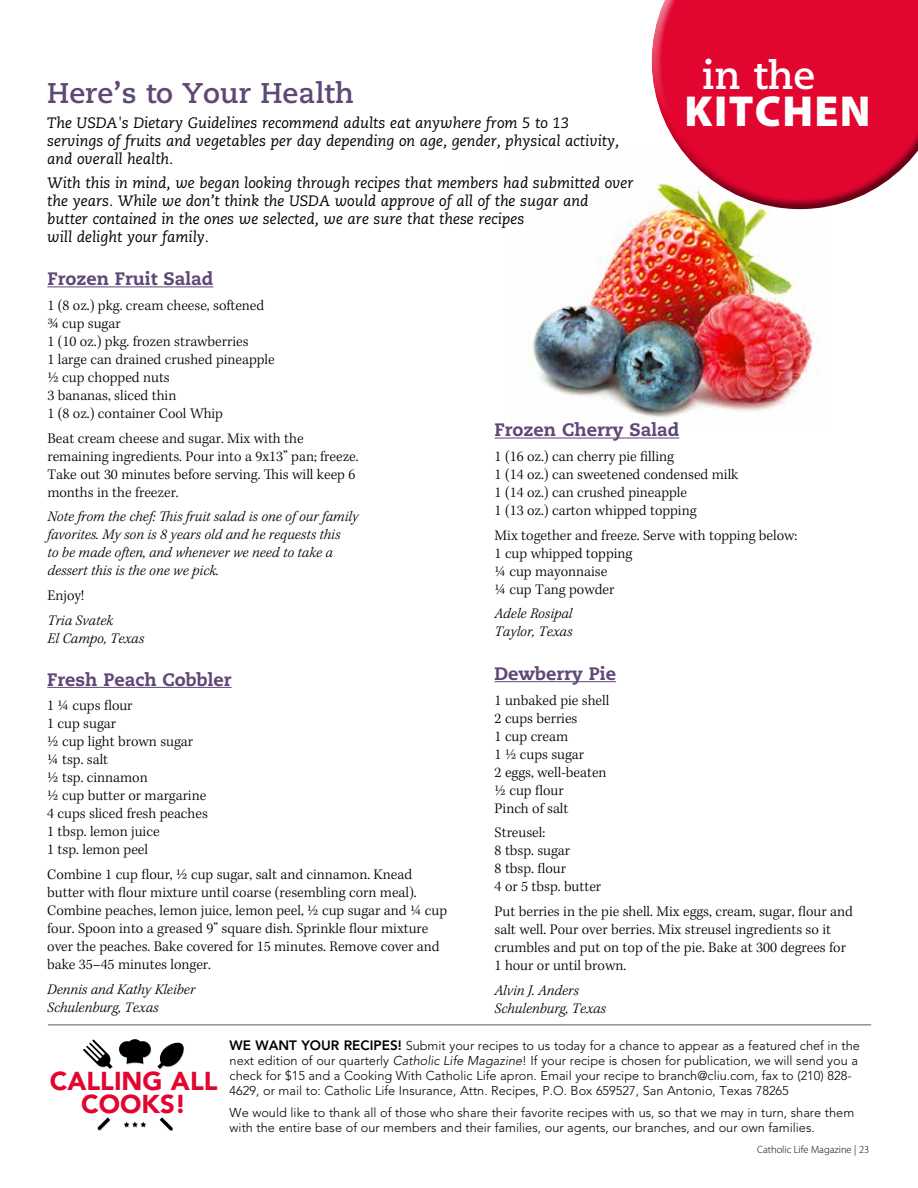
<style>
.page{position:relative;width:918px;height:1188px;background:#fff}
.page>*{position:absolute;margin:0;border:0;box-sizing:border-box;transform-origin:0 0}
.t1{font:900 43.65px "Myriad Pro";letter-spacing:.03em;color:#fff}
.t2{font:700 39px "Caecilia LT Std";color:#fff}
.t3{font:700 28.5px "Caecilia LT Std";color:#5f4776}
.t4{font:900 25.65px/22.6px "Avenir LT Std";color:#e1052f;text-align:center}
.t5{font:800 18px "Caecilia LT Std";color:#5f4776}
.t6{font:300 15px/18px "Kepler Std";color:#000}
.t7{font:italic 15px/18px "Caecilia LT Std";color:#000}
.t8{font:italic 300 15px/18px "Kepler Std";color:#000}
.t9{font:300 12.75px/15px "Avenir LT Std";color:#000}
.t10{font:300 10.5px "Myriad Pro";color:#000}
.s1{font-weight:800;font-size:13.5px}
.s2{font-style:italic}
</style>
<div class="page">
<img style="left:528px;top:186px;width:293px;height:232px">
<hr style="left:47px;top:286px;width:166px;height:1px;background:#5f4776">
<hr style="left:47px;top:687px;width:185px;height:1px;background:#5f4776">
<hr style="left:495px;top:681px;width:121px;height:1px;background:#5f4776">
<div style="left:649px;top:0;width:269px;height:136px;background:#fff;opacity:.75"></div>
<div style="left:657px;top:0;width:261px;height:210px;background:#000;opacity:.53"></div>
<svg style="left:124px;top:1122px;width:23px;height:6px"></svg>
<svg style="left:160px;top:1117px;width:13px;height:14px"></svg>
<svg style="left:83px;top:1040px;width:30px;height:30px"></svg>
<svg style="left:97px;top:1117px;width:14px;height:14px"></svg>
<svg style="left:157px;top:1042px;width:28px;height:28px"></svg>
<svg style="left:119px;top:1039px;width:32px;height:26px"></svg>
<hr style="left:48px;top:1025px;width:823px;height:1px;background:#515f66">
<hr style="left:495px;top:438px;width:184px;height:1px;background:#5f4776">
<h3 class="t3" style="left:47px;top:76px;width:308px">Here’s to Your Health</h3>
<p class="t7" style="left:47px;top:114px;width:574px">The USDA's Dietary Guidelines recommend adults eat anywhere from 5 to 13 servings of fruits and vegetables per day depending on age, gender, physical activity, and overall health.</p>
<p class="t7" style="left:47px;top:175px;width:588px">With this in mind, we began looking through recipes that members had submitted over the years. While we don’t think the USDA would approve of all of the sugar and<br>butter contained in the ones we selected, we are sure that these recipes<br>will delight your family.</p>
<h2 class="t2" style="left:702px;top:53px;width:115px">in the</h2>
<h1 class="t1" style="left:685px;top:86px;width:187px">KITCHEN</h1>
<p class="t5" style="left:47px;top:268px;width:168px">Frozen Fruit Salad</p>
<p class="t6" style="left:47px;top:297px;width:229px">1 (8 oz.) pkg. cream cheese, softened ¾ cup sugar<br>1 (10 oz.) pkg. frozen strawberries<br>1 large can drained crushed pineapple ½ cup chopped nuts<br>3 bananas, sliced thin<br>1 (8 oz.) container Cool Whip</p>
<p class="t6" style="left:47px;top:430px;width:313px">Beat cream cheese and sugar. Mix with the remaining ingredients. Pour into a 9x13” pan; freeze.<br>Take out 30 minutes before serving. This will keep 6 months in the freezer.</p>
<p class="t8" style="left:47px;top:508px;width:312px">Note from the chef: This fruit salad is one of our family favorites. My son is 8 years old and he requests this<br>to be made often, and whenever we need to take a dessert this is the one we pick.</p>
<p class="t6" style="left:47px;top:587px;width:38px">Enjoy!</p>
<p class="t8" style="left:47px;top:612px;width:98px">Tria Svatek<br>El Campo, Texas</p>
<p class="t5" style="left:47px;top:668px;width:186px">Fresh Peach Cobbler</p>
<p class="t6" style="left:47px;top:697px;width:162px">1 ¼ cups flour<br>1 cup sugar<br>½ cup light brown sugar ¼ tsp. salt<br>½ tsp. cinnamon<br>½ cup butter or margarine<br>4 cups sliced fresh peaches<br>1 tbsp. lemon juice<br>1 tsp. lemon peel</p>
<p class="t6" style="left:47px;top:866px;width:401px">Combine 1 cup flour, ½ cup sugar, salt and cinnamon. Knead butter with flour mixture until coarse (resembling corn meal).<br>Combine peaches, lemon juice, lemon peel, ½ cup sugar and ¼ cup four. Spoon into a greased 9” square dish. Sprinkle flour mixture over the peaches. Bake covered for 15 minutes. Remove cover and bake 35–45 minutes longer.</p>
<p class="t8" style="left:47px;top:981px;width:150px">Dennis and Kathy Kleiber<br>Schulenburg, Texas</p>
<p class="t5" style="left:495px;top:419px;width:186px">Frozen Cherry Salad</p>
<p class="t6" style="left:495px;top:448px;width:245px">1 (16 oz.) can cherry pie filling<br>1 (14 oz.) can sweetened condensed milk 1 (14 oz.) can crushed pineapple<br>1 (13 oz.) carton whipped topping</p>
<p class="t6" style="left:495px;top:527px;width:304px">Mix together and freeze. Serve with topping below:<br>1 cup whipped topping<br>¼ cup mayonnaise<br>¼ cup Tang powder</p>
<p class="t8" style="left:495px;top:605px;width:79px">Adele Rosipal<br>Taylor, Texas</p>
<p class="t5" style="left:495px;top:662px;width:123px">Dewberry Pie</p>
<p class="t6" style="left:495px;top:692px;width:116px">1 unbaked pie shell<br>2 cups berries<br>1 cup cream<br>1 ½ cups sugar<br>2 eggs, well-beaten ½ cup flour<br>Pinch of salt</p>
<p class="t6" style="left:495px;top:824px;width:108px">Streusel:<br>8 tbsp. sugar<br>8 tbsp. flour<br>4 or 5 tbsp. butter</p>
<p class="t6" style="left:495px;top:903px;width:360px">Put berries in the pie shell. Mix eggs, cream, sugar, flour and salt well. Pour over berries. Mix streusel ingredients so it crumbles and put on top of the pie. Bake at 300 degrees for 1 hour or until brown.</p>
<p class="t8" style="left:495px;top:982px;width:113px">Alvin J. Anders<br>Schulenburg, Texas</p>
<h3 class="t4" style="left:50px;top:1070px;width:169px">CALLING ALL<br>COOKS!</h3>
<p class="t9" style="left:230px;top:1038px;width:632px"><span class="s1">WE WANT YOUR RECIPES!</span> Submit your recipes to us today for a chance to appear as a featured chef in the next edition of our quarterly <span class="s2">Catholic Life Magazine</span>! If your recipe is chosen for publication, we will send you a check for $15 and a Cooking With Catholic Life apron. Email your recipe to branch@cliu.com, fax to (210) 828- 4629, or mail to: Catholic Life Insurance, Attn. Recipes, P.O. Box 659527, San Antonio, Texas 78265</p>
<p class="t9" style="left:230px;top:1105px;width:626px">We would like to thank all of those who share their favorite recipes with us, so that we may in turn, share them with the entire base of our members and their families, our agents, our branches, and our own families.</p>
<p class="t10" style="left:757px;top:1144px;width:114px">Catholic Life Magazine | 23</p>
</div>
